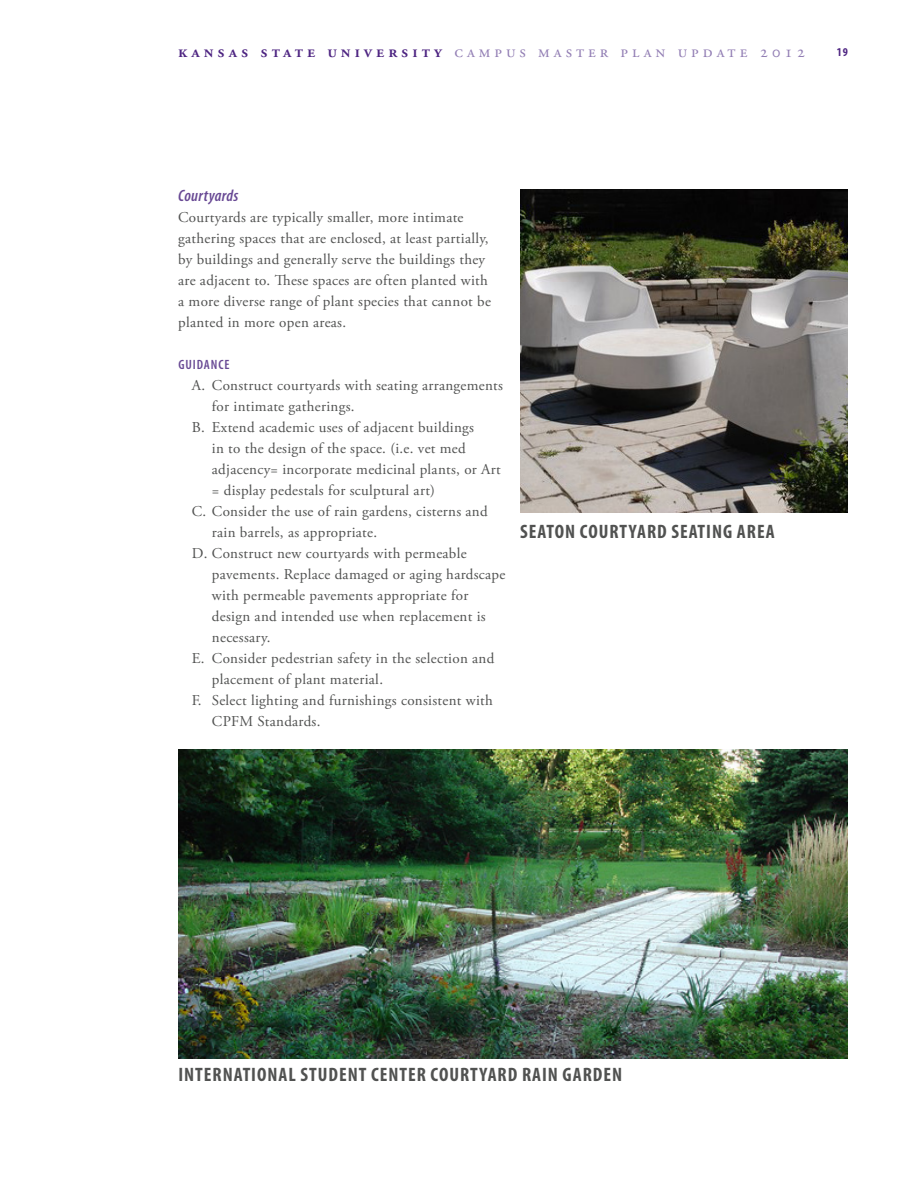
<style>
.page{position:relative;width:918px;height:1188px;background:#fff}
.page>*{position:absolute;margin:0;border:0;box-sizing:border-box;transform-origin:0 0}
.t1{font:700 condensed 19.5px "Myriad Pro";letter-spacing:.05em;color:#515251}
.t2{font:17.25px "Adobe Garamond Pro";letter-spacing:.23em;color:#927eb4}
.t3{font:italic 600 condensed 16.5px "Myriad Pro";letter-spacing:.02em;color:#684994}
.t4{font:15px/21px "Adobe Garamond Pro";letter-spacing:.02em;color:#515251}
.t5{font:600 condensed 13.5px "Myriad Pro";letter-spacing:.07em;color:#684994}
.t6{font:700 condensed 12px "Myriad Pro";color:#4e2582}
.s1{font-weight:600;color:#4e2582}
</style>
<div class="page">
<img style="left:520px;top:189px;width:328px;height:324px">
<img style="left:178px;top:750px;width:670px;height:308px">
<p class="t2" style="left:178px;top:41px;width:629px"><span class="s1">kansas state university</span> campus master plan update 2012</p>
<p class="t6" style="left:837px;top:45px;width:12px">19</p>
<p class="t3" style="left:178px;top:187px;width:62px">Courtyards</p>
<p class="t4" style="left:178px;top:207px;width:314px">Courtyards are typically smaller, more intimate gathering spaces that are enclosed, at least partially, by buildings and generally serve the buildings they are adjacent to. These spaces are often planted with a more diverse range of plant species that cannot be planted in more open areas.</p>
<p class="t5" style="left:178px;top:357px;width:53px">GUIDANCE</p>
<p class="t4" style="left:192px;top:375px;width:313px">A. Construct courtyards with seating arrangements</p>
<p class="t4" style="left:212px;top:396px;width:144px">for intimate gatherings.</p>
<p class="t4" style="left:192px;top:417px;width:284px">B. Extend academic uses of adjacent buildings</p>
<p class="t4" style="left:212px;top:438px;width:255px">in to the design of the space. (i.e. vet med</p>
<p class="t4" style="left:212px;top:459px;width:290px">adjacency= incorporate medicinal plants, or Art</p>
<p class="t4" style="left:212px;top:480px;width:225px">= display pedestals for sculptural art)</p>
<p class="t4" style="left:192px;top:501px;width:298px">C. Consider the use of rain gardens, cisterns and</p>
<p class="t4" style="left:212px;top:522px;width:167px">rain barrels, as appropriate.</p>
<p class="t4" style="left:192px;top:543px;width:277px">D. Construct new courtyards with permeable</p>
<p class="t4" style="left:212px;top:564px;width:295px">pavements. Replace damaged or aging hardscape</p>
<p class="t4" style="left:212px;top:585px;width:258px">with permeable pavements appropriate for</p>
<p class="t4" style="left:212px;top:606px;width:275px">design and intended use when replacement is</p>
<p class="t4" style="left:212px;top:627px;width:60px">necessary.</p>
<p class="t4" style="left:192px;top:648px;width:304px">E. Consider pedestrian safety in the selection and</p>
<p class="t4" style="left:212px;top:669px;width:173px">placement of plant material.</p>
<p class="t4" style="left:192px;top:690px;width:303px">F. Select lighting and furnishings consistent with</p>
<p class="t4" style="left:212px;top:711px;width:110px">CPFM Standards.</p>
<h1 class="t1" style="left:520px;top:521px;width:19px">SEATON</h1>
<h1 class="t1" style="left:580px;top:521px;width:20px">COURTYARD</h1>
<h1 class="t1" style="left:671px;top:521px;width:10px">SEATING</h1>
<h1 class="t1" style="left:737px;top:521px;width:11px">AREA</h1>
<h1 class="t1" style="left:178px;top:1063px;width:16px">INTERNATIONAL</h1>
<h1 class="t1" style="left:300px;top:1063px;width:20px">STUDENT</h1>
<h1 class="t1" style="left:371px;top:1063px;width:19px">CENTER</h1>
<h1 class="t1" style="left:431px;top:1063px;width:20px">COURTYARD</h1>
<h1 class="t1" style="left:522px;top:1063px;width:62px">RAIN GARDEN</h1>
</div>
